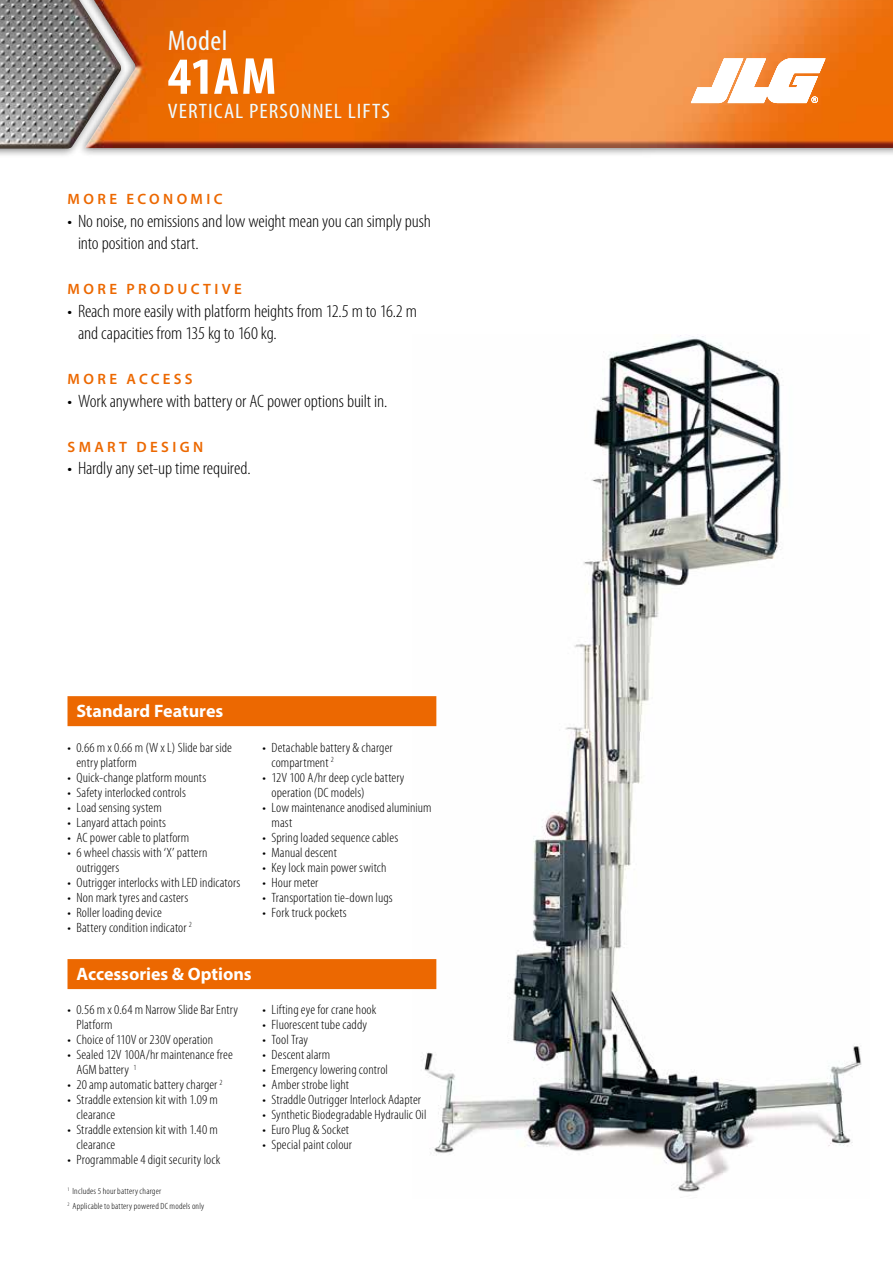
<style>
.page{position:relative;width:893px;height:1263px;background:#fff}
.page>*{position:absolute;margin:0;border:0;box-sizing:border-box;transform-origin:0 0}
.t1{font:700 condensed 52.5px "Myriad Pro";color:#fff;scale:1.05 1}
.t2{font:condensed 28.5px "Myriad Pro";letter-spacing:.015em;color:#f0fbff;scale:1.05 1}
.t3{font:condensed 21px "Myriad Pro";letter-spacing:.04em;color:#f0fbff;scale:1.12 1}
.t4{font:300 condensed 18px/22.5px "Myriad Pro";letter-spacing:-.005em;color:#000;scale:1.07 1}
.t5{font:700 18px "Myriad Pro";color:#fff}
.t6{font:600 15px "Myriad Pro";letter-spacing:.225em;color:#ec6801}
.t7{font:300 condensed 13.5px/15px "Myriad Pro";letter-spacing:.005em;color:#000;scale:1.07 1}
.t8{font:300 condensed 9px/15px "Myriad Pro";letter-spacing:.02em;color:#000;scale:1.07 1}
</style>
<div class="page">
<div style="left:77px;top:0;width:816px;height:157px;background:#000;opacity:.5"></div>
<img style="left:128px;top:0;width:765px;height:148px">
<div style="left:0;top:0;width:128px;height:158px;background:#000;opacity:.5"></div>
<img style="left:0;top:0;width:121px;height:149px">
<svg style="left:691px;top:59px;width:134px;height:44px"></svg>
<img style="left:412px;top:335px;width:450px;height:857px">
<div style="left:68px;top:959px;width:368px;height:30px;background:#ec6801"></div>
<div style="left:68px;top:696px;width:368px;height:30px;background:#ec6801"></div>
<h2 class="t2" style="left:168px;top:24px;width:58px">Model</h2>
<h1 class="t1" style="left:168px;top:43px;width:105px">41AM</h1>
<h3 class="t3" style="left:168px;top:98px;width:200px">VERTICAL PERSONNEL LIFTS</h3>
<p class="t6" style="left:68px;top:189px;width:156px">MORE ECONOMIC</p>
<h3 class="t4" style="left:78px;top:209px;width:331px;text-indent:-10px">• No noise, no emissions and low weight mean you can simply push into position and start.</h3>
<p class="t6" style="left:68px;top:279px;width:176px">MORE PRODUCTIVE</p>
<h3 class="t4" style="left:78px;top:299px;width:318px;text-indent:-10px">• Reach more easily with platform heights from 12.5 m to 16.2 m and capacities from 135 kg to 160 kg.</h3>
<p class="t6" style="left:68px;top:369px;width:126px">MORE ACCESS</p>
<h3 class="t4" style="left:68px;top:389px;width:300px">• Work anywhere with battery or AC power options built in.</h3>
<p class="t6" style="left:68px;top:437px;width:137px">SMART DESIGN</p>
<h3 class="t4" style="left:68px;top:457px;width:173px">• Hardly any set-up time required.</h3>
<h3 class="t5" style="left:76px;top:699px;width:148px">Standard Features</h3>
<p class="t7" style="left:76px;top:739px;width:147px;text-indent:-9px">• 0.66 m x 0.66 m (W x L) Slide bar side entry platform</p>
<p class="t7" style="left:68px;top:769px;width:131px">• Quick-change platform mounts</p>
<p class="t7" style="left:68px;top:784px;width:112px">• Safety interlocked controls</p>
<p class="t7" style="left:68px;top:799px;width:90px">• Load sensing system</p>
<p class="t7" style="left:68px;top:814px;width:94px">• Lanyard attach points</p>
<p class="t7" style="left:68px;top:829px;width:115px">• AC power cable to platform</p>
<p class="t7" style="left:76px;top:844px;width:124px;text-indent:-9px">• 6 wheel chassis with ‘X’ pattern outriggers</p>
<p class="t7" style="left:68px;top:874px;width:163px">• Outrigger interlocks with LED indicators</p>
<p class="t7" style="left:68px;top:889px;width:114px">• Non mark tyres and casters</p>
<p class="t7" style="left:68px;top:904px;width:90px">• Roller loading device</p>
<p class="t7" style="left:68px;top:919px;width:118px">• Battery condition indicator <sup>2</sup></p>
<p class="t7" style="left:272px;top:739px;width:115px;text-indent:-9px">• Detachable battery &amp; charger compartment <sup>2</sup></p>
<p class="t7" style="left:272px;top:769px;width:126px;text-indent:-9px">• 12V 100 A/hr deep cycle battery operation (DC models)</p>
<p class="t7" style="left:272px;top:799px;width:151px;text-indent:-9px">• Low maintenance anodised aluminium mast</p>
<p class="t7" style="left:263px;top:829px;width:128px">• Spring loaded sequence cables</p>
<p class="t7" style="left:263px;top:844px;width:71px">• Manual descent</p>
<p class="t7" style="left:263px;top:859px;width:117px">• Key lock main power switch</p>
<p class="t7" style="left:263px;top:874px;width:54px">• Hour meter</p>
<p class="t7" style="left:263px;top:889px;width:123px">• Transportation tie-down lugs</p>
<p class="t7" style="left:263px;top:904px;width:80px">• Fork truck pockets</p>
<h3 class="t5" style="left:76px;top:962px;width:177px">Accessories &amp; Options</h3>
<p class="t7" style="left:76px;top:1002px;width:153px;text-indent:-9px">• 0.56 m x 0.64 m Narrow Slide Bar Entry<br>Platform</p>
<p class="t7" style="left:67px;top:1032px;width:138px">• Choice of 110V or 230V operation</p>
<p class="t7" style="left:76px;top:1047px;width:148px;text-indent:-9px">• Sealed 12V 100A/hr maintenance free<br>AGM battery <sup>1</sup></p>
<p class="t7" style="left:68px;top:1077px;width:147px">• 20 amp automatic battery charger <sup>2</sup></p>
<p class="t7" style="left:76px;top:1092px;width:134px;text-indent:-9px">• Straddle extension kit with 1.09 m clearance</p>
<p class="t7" style="left:76px;top:1122px;width:134px;text-indent:-9px">• Straddle extension kit with 1.40 m clearance</p>
<p class="t7" style="left:68px;top:1152px;width:144px">• Programmable 4 digit security lock</p>
<p class="t8" style="left:68px;top:1183px;width:129px"><sup>1</sup> Includes 5 hour battery charger<br><sup>2</sup> Applicable to battery powered DC models only</p>
<p class="t7" style="left:263px;top:1002px;width:108px">• Lifting eye for crane hook</p>
<p class="t7" style="left:263px;top:1017px;width:99px">• Fluorescent tube caddy</p>
<p class="t7" style="left:263px;top:1032px;width:44px">• Tool Tray</p>
<p class="t7" style="left:263px;top:1047px;width:65px">• Descent alarm</p>
<p class="t7" style="left:263px;top:1062px;width:119px">• Emergency lowering control</p>
<p class="t7" style="left:263px;top:1077px;width:82px">• Amber strobe light</p>
<p class="t7" style="left:263px;top:1092px;width:150px">• Straddle Outrigger Interlock Adapter</p>
<p class="t7" style="left:263px;top:1107px;width:155px">• Synthetic Biodegradable Hydraulic Oil</p>
<p class="t7" style="left:263px;top:1122px;width:82px">• Euro Plug &amp; Socket</p>
<p class="t7" style="left:263px;top:1137px;width:85px">• Special paint colour</p>
</div>
